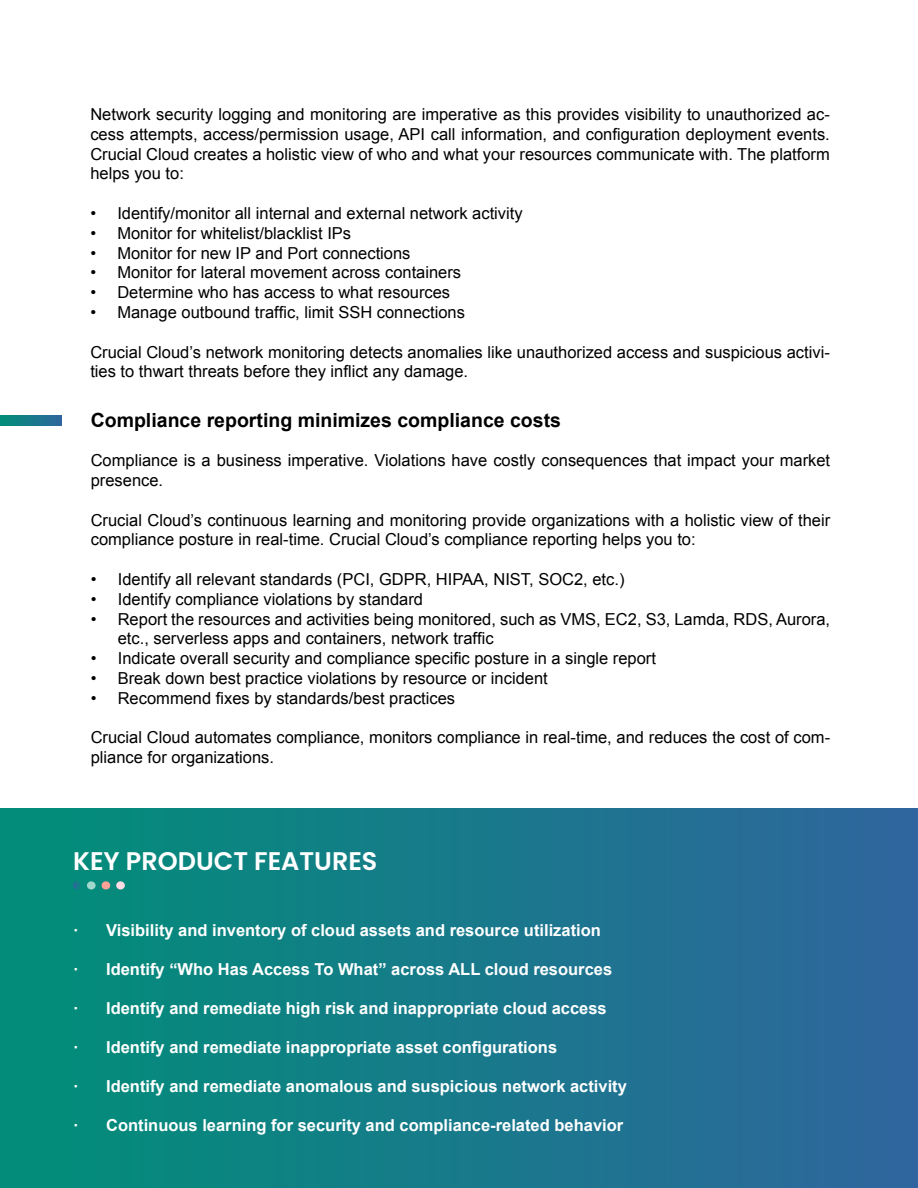
<style>
.page{position:relative;width:918px;height:1188px;background:#fff}
.page>*{position:absolute;margin:0;border:0;box-sizing:border-box;transform-origin:0 0}
.t1{font:600 25.5px "Poppins";color:#fff}
.t2{font:700 19.5px "Arial";color:#000}
.t3{font:16.5px/19.8px "Arial";color:#000}
.t4{font:700 16.5px "Arial";color:#fff}
</style>
<div class="page">
<svg style="left:0;top:416px;width:62px;height:10px"></svg>
<div style="left:0;top:808px;width:918px;height:380px;background:linear-gradient(to right,#008f78,#2f669d)"></div>
<div style="left:116px;top:881px;width:9px;height:9px;background:#ffdce4;border-radius:50%"></div>
<div style="left:87px;top:881px;width:9px;height:9px;background:#a0d8cb;border-radius:50%"></div>
<div style="left:102px;top:881px;width:8px;height:9px;background:#fba196;border-radius:50%"></div>
<svg style="left:73px;top:881px;width:9px;height:9px"></svg>
<p class="t3" style="left:90px;top:104px;width:741px;text-align:justify">Network security logging and monitoring are imperative as this provides visibility to unauthorized ac&shy;cess attempts, access/permission usage, API call information, and configuration deployment events.<br>Crucial Cloud creates a holistic view of who and what your resources communicate with. The platform helps you to:</p>
<p class="t3" style="left:90px;top:203px;width:434px">• Identify/monitor all internal and external network activity</p>
<p class="t3" style="left:90px;top:223px;width:262px">• Monitor for whitelist/blacklist IPs</p>
<p class="t3" style="left:90px;top:243px;width:322px">• Monitor for new IP and Port connections</p>
<p class="t3" style="left:90px;top:263px;width:372px">• Monitor for lateral movement across containers</p>
<p class="t3" style="left:90px;top:283px;width:361px">• Determine who has access to what resources</p>
<p class="t3" style="left:90px;top:302px;width:376px">• Manage outbound traffic, limit SSH connections</p>
<p class="t3" style="left:90px;top:342px;width:741px">Crucial Cloud’s network monitoring detects anomalies like unauthorized access and suspicious activi&shy;ties to thwart threats before they inflict any damage.</p>
<p class="t2" style="left:91px;top:407px;width:472px">Compliance reporting minimizes compliance costs</p>
<p class="t3" style="left:91px;top:451px;width:741px">Compliance is a business imperative. Violations have costly consequences that impact your market presence.</p>
<p class="t3" style="left:91px;top:510px;width:741px">Crucial Cloud’s continuous learning and monitoring provide organizations with a holistic view of their compliance posture in real-time. Crucial Cloud’s compliance reporting helps you to:</p>
<p class="t3" style="left:91px;top:570px;width:535px">• Identify all relevant standards (PCI, GDPR, HIPAA, NIST, SOC2, etc.)</p>
<p class="t3" style="left:91px;top:589px;width:334px">• Identify compliance violations by standard</p>
<p class="t3" style="left:118px;top:609px;width:714px;text-indent:-27px">• Report the resources and activities being monitored, such as VMS, EC2, S3, Lamda, RDS, Aurora, etc., serverless apps and containers, network traffic</p>
<p class="t3" style="left:91px;top:649px;width:567px">• Indicate overall security and compliance specific posture in a single report</p>
<p class="t3" style="left:91px;top:669px;width:459px">• Break down best practice violations by resource or incident</p>
<p class="t3" style="left:91px;top:688px;width:366px">• Recommend fixes by standards/best practices</p>
<p class="t3" style="left:91px;top:728px;width:741px">Crucial Cloud automates compliance, monitors compliance in real-time, and reduces the cost of com&shy;pliance for organizations.</p>
<p class="t1" style="left:73px;top:846px;width:306px">KEY PRODUCT FEATURES</p>
<p class="t4" style="left:73px;top:919px;width:529px">· Visibility and inventory of cloud assets and resource utilization</p>
<p class="t4" style="left:73px;top:958px;width:541px">· Identify “Who Has Access To What” across ALL cloud resources</p>
<p class="t4" style="left:73px;top:997px;width:535px">· Identify and remediate high risk and inappropriate cloud access</p>
<p class="t4" style="left:73px;top:1036px;width:486px">· Identify and remediate inappropriate asset configurations</p>
<p class="t4" style="left:73px;top:1075px;width:555px">· Identify and remediate anomalous and suspicious network activity</p>
<p class="t4" style="left:73px;top:1114px;width:552px">· Continuous learning for security and compliance-related behavior</p>
</div>
